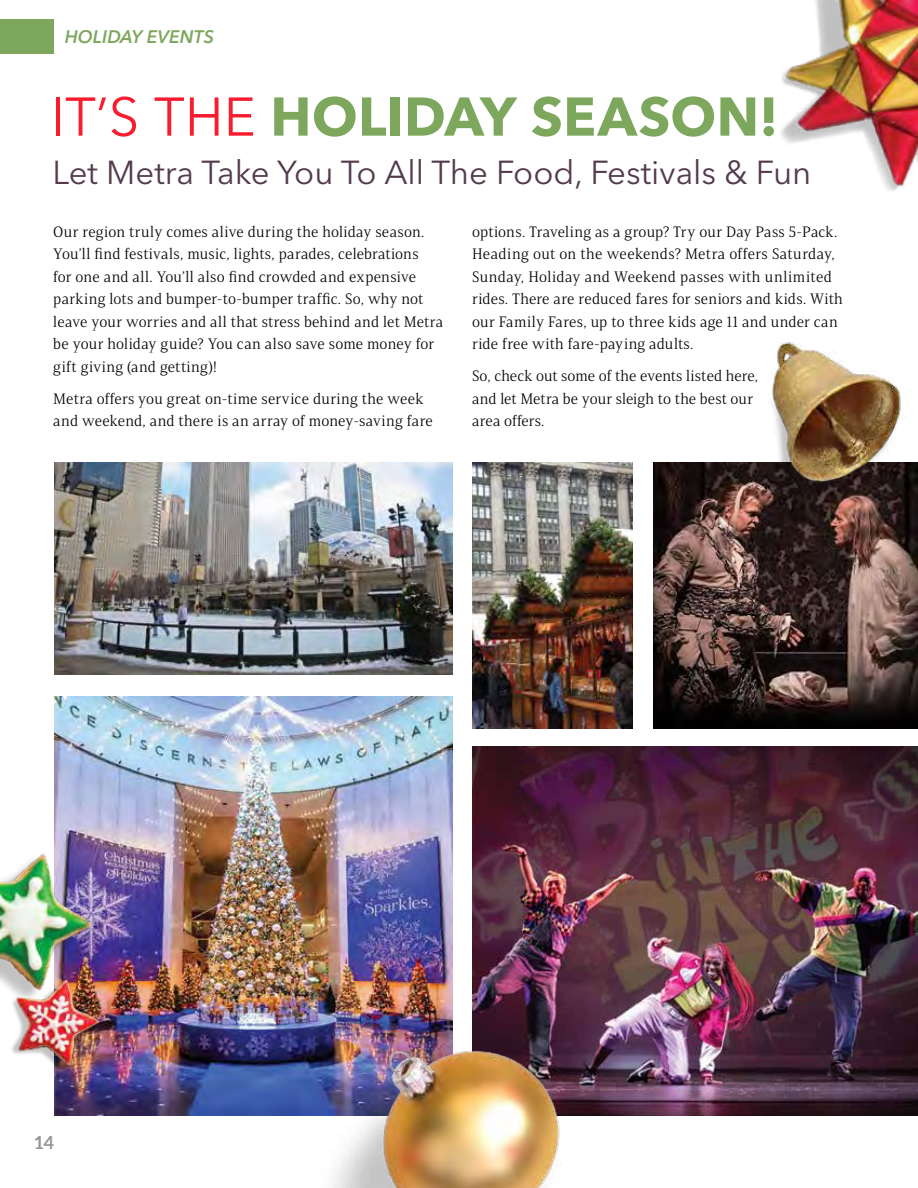
<style>
.page{position:relative;width:918px;height:1188px;background:#fff}
.page>*{position:absolute;margin:0;border:0;box-sizing:border-box;transform-origin:0 0}
.t1{font:700 54px "Avenir Next LT Pro";letter-spacing:.005em;color:#7da75d}
.t2{font:33px "Avenir Next LT Pro";color:#533b4d}
.t3{font:italic 600 18px "Avenir Next LT Pro";color:#7da75d}
.t4{font:700 18px "Aleo";color:#939598}
.t5{font:15px/22.5px "Mandrel Nor Boo";letter-spacing:.015em;color:#000}
.s1{font-weight:400;color:#fa1c2e}
</style>
<div class="page">
<div style="left:0;top:19px;width:54px;height:35px;background:#7da75d"></div>
<img style="left:54px;top:697px;width:398px;height:419px">
<img style="left:472px;top:746px;width:446px;height:370px">
<img style="left:54px;top:463px;width:398px;height:212px">
<img style="left:653px;top:463px;width:265px;height:265px">
<img style="left:472px;top:463px;width:161px;height:265px">
<img style="left:11px;top:1021px;width:91px;height:48px">
<img style="left:0;top:841px;width:102px;height:180px">
<img style="left:716px;top:342px;width:202px;height:172px">
<img style="left:313px;top:1022px;width:267px;height:166px">
<img style="left:781px;top:0;width:137px;height:191px">
<p class="t3" style="left:65px;top:26px;width:151px">HOLIDAY EVENTS</p>
<h1 class="t1" style="left:51px;top:84px;width:729px"><span class="s1">IT’S THE</span> HOLIDAY SEASON!</h1>
<h2 class="t2" style="left:52px;top:153px;width:760px">Let Metra Take You To All The Food, Festivals &amp; Fun</h2>
<p class="t5" style="left:53px;top:220px;width:391px">Our region truly comes alive during the holiday season.<br>You’ll find festivals, music, lights, parades, celebrations<br>for one and all. You’ll also find crowded and expensive parking lots and bumper-to-bumper traffic. So, why not leave your worries and all that stress behind and let Metra be your holiday guide? You can also save some money for gift giving (and getting)!</p>
<p class="t5" style="left:53px;top:387px;width:381px">Metra offers you great on-time service during the week and weekend, and there is an array of money-saving fare</p>
<p class="t5" style="left:472px;top:220px;width:372px">options. Traveling as a group? Try our Day Pass 5-Pack.<br>Heading out on the weekends? Metra offers Saturday, Sunday, Holiday and Weekend passes with unlimited rides. There are reduced fares for seniors and kids. With our Family Fares, up to three kids age 11 and under can ride free with fare-paying adults.</p>
<p class="t5" style="left:472px;top:365px;width:287px">So, check out some of the events listed here, and let Metra be your sleigh to the best our area offers.</p>
<p class="t4" style="left:35px;top:1131px;width:21px">14</p>
</div>
